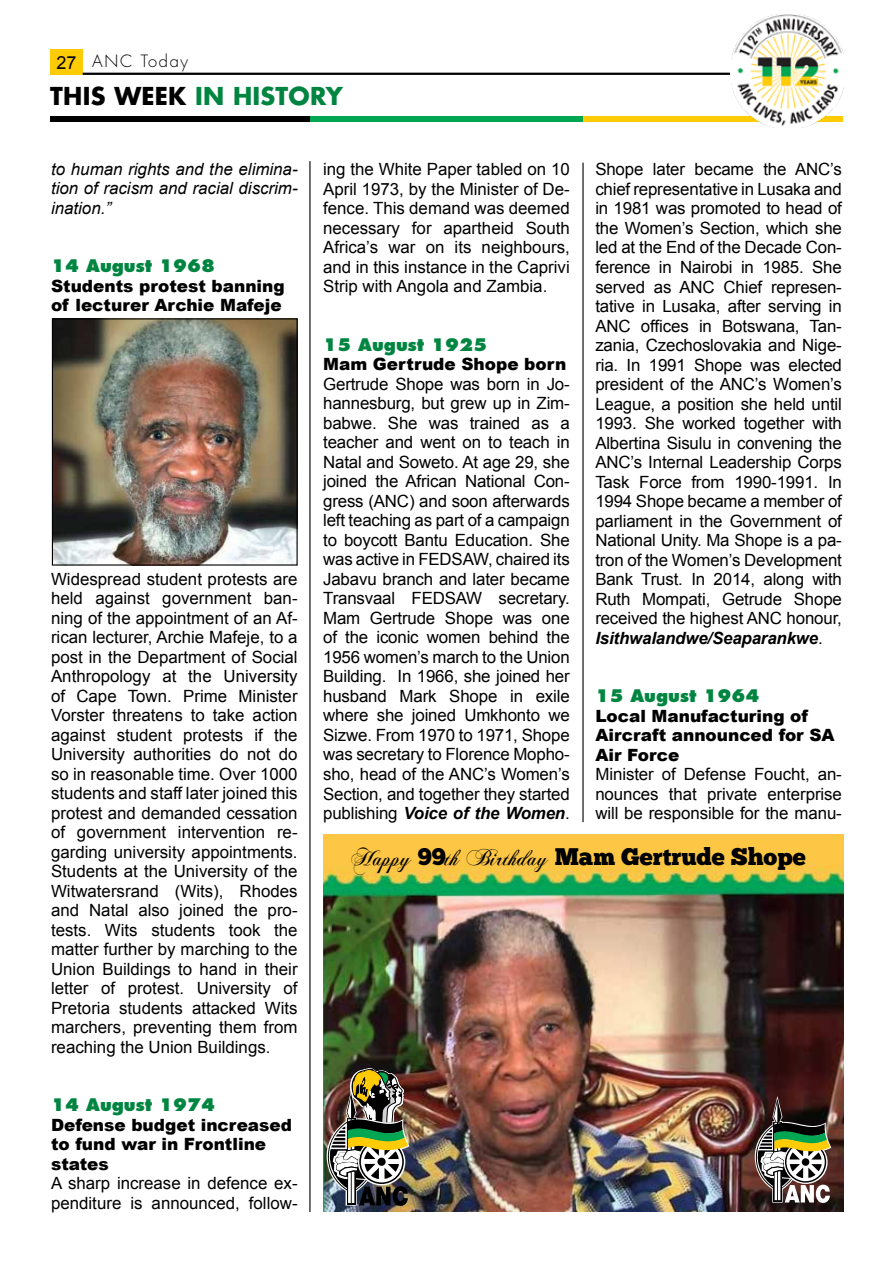
<style>
.page{position:relative;width:893px;height:1263px;background:#fff}
.page>*{position:absolute;margin:0;border:0;box-sizing:border-box;transform-origin:0 0}
.t1{font:24px "Chunk Five";color:#000}
.t2{font:700 24px "Futura Std";letter-spacing:.01em;color:#008541}
.t3{font:16.8px/19.5px "Arial";color:#000;text-align:justify}
.t4{font:900 16.8px/19.5px "Arial";color:#000}
.t5{font:italic 16.8px/19.5px "Arial";color:#000;text-align:justify}
.t6{font:800 16.8px "Futura Std";color:#008541}
.t7{font:300 16.5px "Futura Std";letter-spacing:.1em;color:#000}
.s1{font-family:"Arial";font-weight:400;font-size:18px}
.s2{color:#000}
.s3{font-weight:700;font-style:italic}
.s4{font-family:"Chopin Script"}
</style>
<div class="page">
<div style="left:50px;top:50px;width:33px;height:25px;background:#ffcb05"></div>
<hr style="left:83px;top:73px;width:653px;height:2px;background:#000">
<div style="left:50px;top:116px;width:260px;height:6px;background:#000"></div>
<div style="left:310px;top:116px;width:273px;height:6px;background:#00a651"></div>
<div style="left:583px;top:116px;width:259px;height:6px;background:#ffcb05"></div>
<img style="left:730px;top:14px;width:114px;height:114px">
<hr style="left:582px;top:163px;width:2px;height:659px;background:#000">
<hr style="left:309px;top:161px;width:1px;height:1051px;background:#000">
<img style="left:54px;top:320px;width:242px;height:244px">
<div style="left:52px;top:318px;width:246px;height:248px;border:1px solid #000"></div>
<img style="left:323px;top:834px;width:520px;height:378px">
<svg style="left:750px;top:1096px;width:81px;height:107px"></svg>
<img style="left:323px;top:1067px;width:86px;height:139px">
<p class="t7" style="left:56px;top:51px;width:133px"><span class="s1">27</span> ANC Today</p>
<h1 class="t2" style="left:50px;top:80px;width:294px"><span class="s2">THIS WEEK</span> IN HISTORY</h1>
<p class="t5" style="left:51px;top:160px;width:248px">to human rights and the elimina&shy;tion of racism and racial discrim&shy;ination.”</p>
<p class="t6" style="left:51px;top:255px;width:166px">14 August 1968</p>
<p class="t4" style="left:51px;top:276px;width:235px">Students protest banning of lecturer Archie Mafeje</p>
<p class="t3" style="left:51px;top:569px;width:248px">Widespread student protests are held against government ban&shy;ning of the appointment of an Af&shy;rican lecturer, Archie Mafeje, to a post in the Department of Social Anthropology at the University of Cape Town. Prime Minister Vorster threatens to take action against student protests if the University authorities do not do so in reasonable time. Over 1000 students and staff later joined this protest and demanded cessation of government intervention re&shy;garding university appointments.<br>Students at the University of the Witwatersrand (Wits), Rhodes and Natal also joined the pro&shy;tests. Wits students took the matter further by marching to the Union Buildings to hand in their letter of protest. University of Pretoria students attacked Wits marchers, preventing them from reaching the Union Buildings.</p>
<p class="t6" style="left:51px;top:1094px;width:166px">14 August 1974</p>
<p class="t4" style="left:51px;top:1114px;width:242px">Defense budget increased to fund war in Frontline states</p>
<p class="t3" style="left:51px;top:1174px;width:248px">A sharp increase in defence ex&shy;penditure is announced, follow-</p>
<p class="t3" style="left:323px;top:160px;width:248px">ing the White Paper tabled on 10<br>April 1973, by the Minister of De&shy;fence. This demand was deemed necessary for apartheid South Africa’s war on its neighbours, and in this instance in the Caprivi Strip with Angola and Zambia.</p>
<p class="t3" style="left:595px;top:160px;width:248px">Shope later became the ANC’s chief representative in Lusaka and in 1981 was promoted to head of the Women’s Section, which she led at the End of the Decade Con&shy;ference in Nairobi in 1985. She served as ANC Chief represen&shy;tative in Lusaka, after serving in ANC offices in Botswana, Tan&shy;zania, Czechoslovakia and Nige&shy;ria. In 1991 Shope was elected president of the ANC’s Women’s League, a position she held until 1993. She worked together with Albertina Sisulu in convening the ANC’s Internal Leadership Corps Task Force from 1990-1991. In 1994 Shope became a member of parliament in the Government of National Unity. Ma Shope is a pa&shy;tron of the Women’s Development Bank Trust. In 2014, along with Ruth Mompati, Getrude Shope received the highest ANC honour, <span class="s3">Isithwalandwe/Seaparankwe</span>.</p>
<p class="t6" style="left:323px;top:334px;width:166px">15 August 1925</p>
<p class="t4" style="left:323px;top:354px;width:245px">Mam Gertrude Shope born</p>
<p class="t3" style="left:323px;top:374px;width:248px">Gertrude Shope was born in Jo&shy;hannesburg, but grew up in Zim&shy;babwe. She was trained as a teacher and went on to teach in Natal and Soweto. At age 29, she joined the African National Con&shy;gress (ANC) and soon afterwards left teaching as part of a campaign to boycott Bantu Education. She was active in FEDSAW, chaired its Jabavu branch and later became Transvaal FEDSAW secretary.<br>Mam Gertrude Shope was one of the iconic women behind the 1956 women’s march to the Union Building. In 1966, she joined her husband Mark Shope in exile where she joined Umkhonto we Sizwe. From 1970 to 1971, Shope was secretary to Florence Mopho&shy;sho, head of the ANC’s Women’s Section, and together they started publishing <span class="s3">Voice of the Women</span>.</p>
<p class="t6" style="left:595px;top:685px;width:166px">15 August 1964</p>
<p class="t4" style="left:595px;top:705px;width:241px">Local Manufacturing of<br>Aircraft announced for SA<br>Air Force</p>
<p class="t3" style="left:595px;top:765px;width:248px">Minister of Defense Foucht, an&shy;nounces that private enterprise will be responsible for the manu-</p>
<h1 class="t1" style="left:351px;top:841px;width:456px"><span class="s4">Happy</span> 99<span class="s4">th Birthday</span> Mam Gertrude Shope</h1>
</div>
